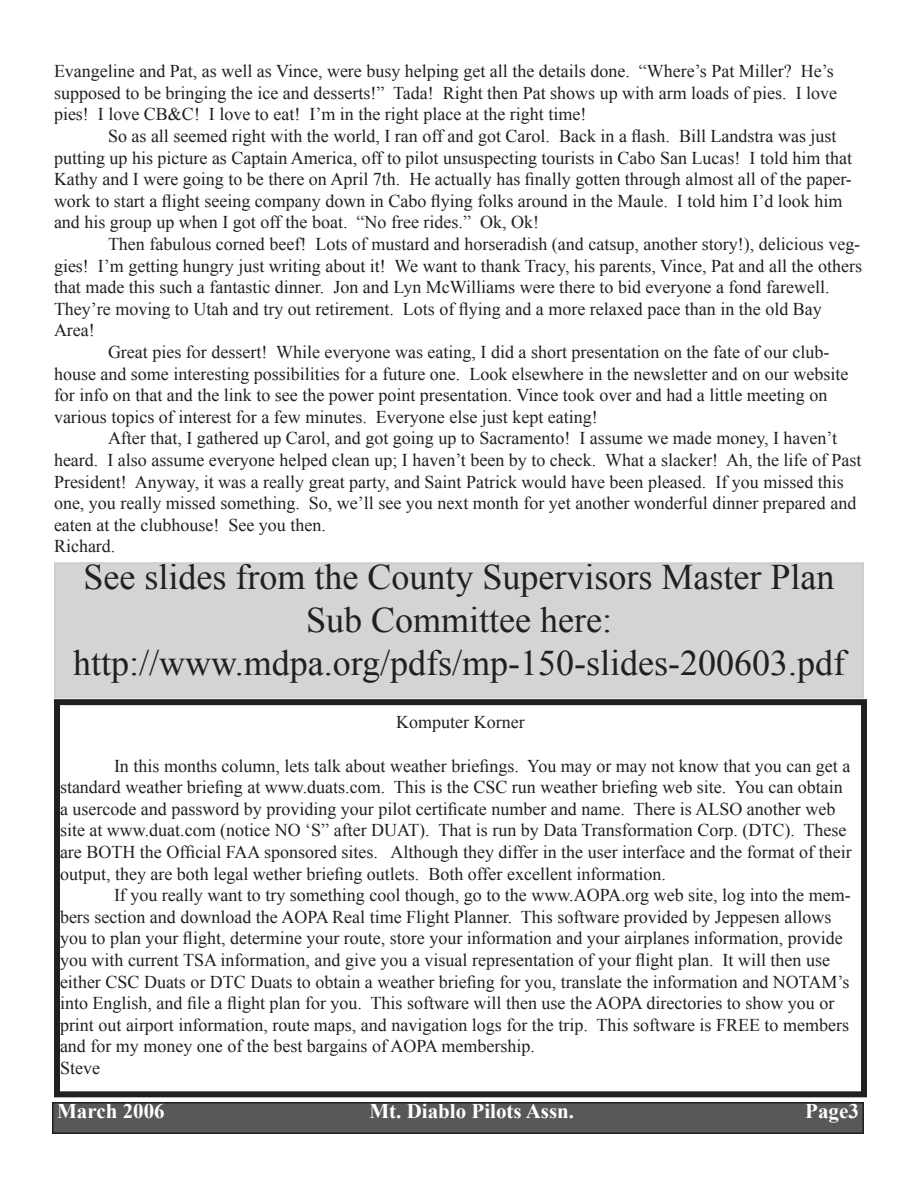
<style>
.page{position:relative;width:918px;height:1188px;background:#fff}
.page>*{position:absolute;margin:0;border:0;box-sizing:border-box;transform-origin:0 0}
.t1{font:36px/43.2px "Times New Roman";color:#231f20;text-align:center}
.t2{font:700 21px "Times New Roman";color:#fff}
.t3{font:18px/21.6px "Times New Roman";color:#231f20}
</style>
<div class="page">
<div style="left:53px;top:1103px;width:810px;height:30px;background:#57585a"></div>
<div style="left:52px;top:1102px;width:812px;height:32px;border:2px solid #231f20"></div>
<div style="left:54px;top:699px;width:813px;height:398px;border:6px solid #231f20"></div>
<div style="left:55px;top:563px;width:808px;height:135px;background:#d3d4d6"></div>
<div style="left:54px;top:562px;width:810px;height:136px;border:2px solid #cbccce"></div>
<p class="t3" style="left:54px;top:60px;width:785px">Evangeline and Pat, as well as Vince, were busy helping get all the details done. “Where’s Pat Miller? He’s supposed to be bringing the ice and desserts!” Tada! Right then Pat shows up with arm loads of pies. I love pies! I love CB&amp;C! I love to eat! I’m in the right place at the right time!</p>
<p class="t3" style="left:54px;top:125px;width:800px;text-indent:54px">So as all seemed right with the world, I ran off and got Carol. Back in a flash. Bill Landstra was just putting up his picture as Captain America, off to pilot unsuspecting tourists in Cabo San Lucas! I told him that Kathy and I were going to be there on April 7th. He actually has finally gotten through almost all of the paper&shy;work to start a flight seeing company down in Cabo flying folks around in the Maule. I told him I’d look him and his group up when I got off the boat. “No free rides.” Ok, Ok!</p>
<p class="t3" style="left:54px;top:233px;width:810px;text-indent:54px">Then fabulous corned beef! Lots of mustard and horseradish (and catsup, another story!), delicious veg&shy;gies! I’m getting hungry just writing about it! We want to thank Tracy, his parents, Vince, Pat and all the others that made this such a fantastic dinner. Jon and Lyn McWilliams were there to bid everyone a fond farewell.<br>They’re moving to Utah and try out retirement. Lots of flying and a more relaxed pace than in the old Bay Area!</p>
<p class="t3" style="left:54px;top:341px;width:796px;text-indent:54px">Great pies for dessert! While everyone was eating, I did a short presentation on the fate of our club&shy;house and some interesting possibilities for a future one. Look elsewhere in the newsletter and on our website for info on that and the link to see the power point presentation. Vince took over and had a little meeting on various topics of interest for a few minutes. Everyone else just kept eating!</p>
<p class="t3" style="left:54px;top:427px;width:809px;text-indent:54px">After that, I gathered up Carol, and got going up to Sacramento! I assume we made money, I haven’t heard. I also assume everyone helped clean up; I haven’t been by to check. What a slacker! Ah, the life of Past President! Anyway, it was a really great party, and Saint Patrick would have been pleased. If you missed this one, you really missed something. So, we’ll see you next month for yet another wonderful dinner prepared and eaten at the clubhouse! See you then.</p>
<p class="t3" style="left:54px;top:535px;width:63px">Richard.</p>
<p class="t1" style="left:84px;top:555px;width:752px">See slides from the County Supervisors Master Plan<br>Sub Committee here:</p>
<p class="t1" style="left:73px;top:641px;width:773px">http://www.mdpa.org/pdfs/mp-150-slides-200603.pdf</p>
<p class="t3" style="left:396px;top:711px;width:130px">Komputer Korner</p>
<p class="t3" style="left:60px;top:755px;width:793px;text-indent:54px">In this months column, lets talk about weather briefings. You may or may not know that you can get a standard weather briefing at www.duats.com. This is the CSC run weather briefing web site. You can obtain a usercode and password by providing your pilot certificate number and name. There is ALSO another web site at www.duat.com (notice NO ‘S” after DUAT). That is run by Data Transformation Corp. (DTC). These are BOTH the Official FAA sponsored sites. Although they differ in the user interface and the format of their output, they are both legal wether briefing outlets. Both offer excellent information.</p>
<p class="t3" style="left:60px;top:884px;width:792px;text-indent:54px">If you really want to try something cool though, go to the www.AOPA.org web site, log into the mem&shy;bers section and download the AOPA Real time Flight Planner. This software provided by Jeppesen allows you to plan your flight, determine your route, store your information and your airplanes information, provide you with current TSA information, and give you a visual representation of your flight plan. It will then use either CSC Duats or DTC Duats to obtain a weather briefing for you, translate the information and NOTAM’s into English, and file a flight plan for you. This software will then use the AOPA directories to show you or print out airport information, route maps, and navigation logs for the trip. This software is FREE to members and for my money one of the best bargains of AOPA membership.</p>
<p class="t3" style="left:60px;top:1057px;width:41px">Steve</p>
<p class="t2" style="left:57px;top:1096px;width:109px">March 2006</p>
<p class="t2" style="left:369px;top:1096px;width:206px">Mt. Diablo Pilots Assn.</p>
<p class="t2" style="left:805px;top:1096px;width:55px">Page3</p>
</div>
